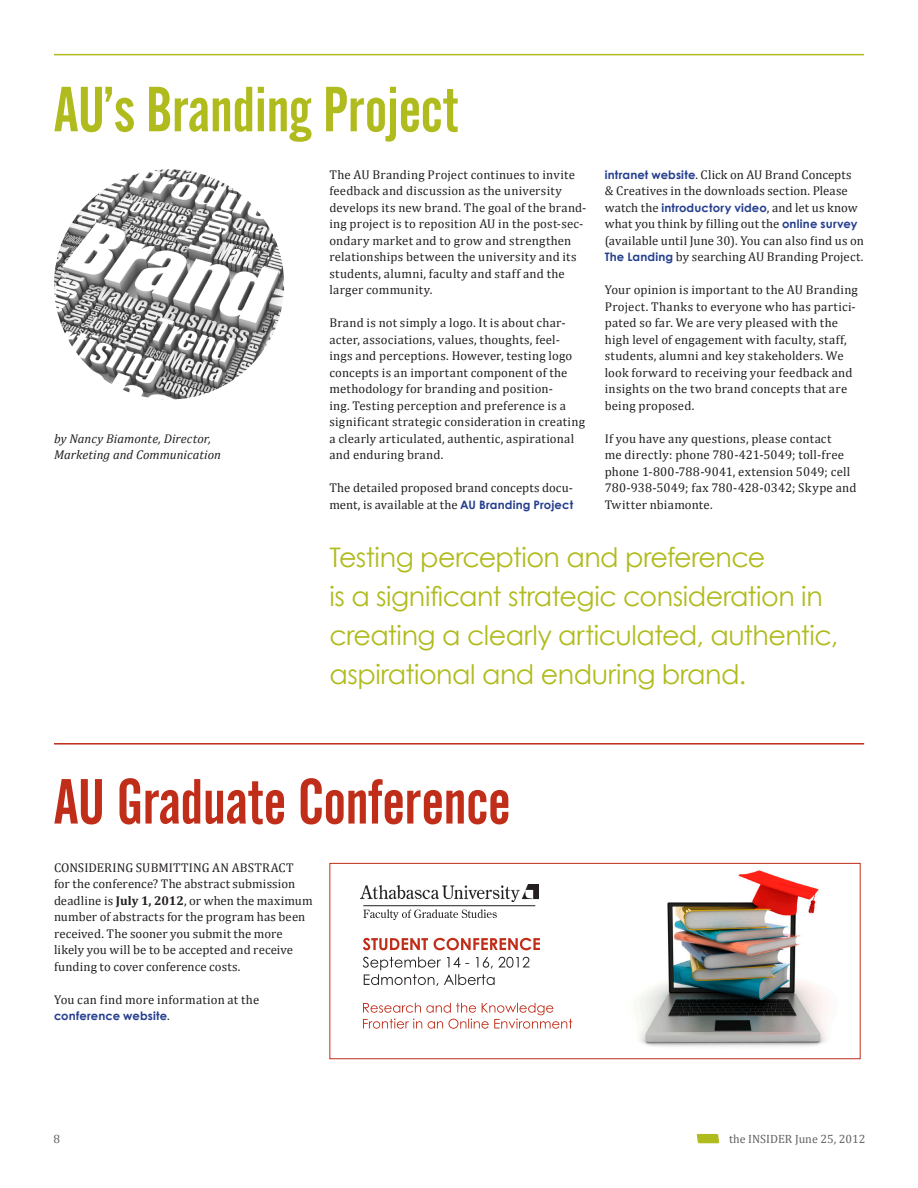
<style>
.page{position:relative;width:918px;height:1188px;background:#fff}
.page>*{position:absolute;margin:0;border:0;box-sizing:border-box;transform-origin:0 0}
.t1{font:63px "Alternate Gothic No 2 BT";letter-spacing:-.01em;color:#c02d19}
.t2{font:63px "Alternate Gothic No 2 BT";letter-spacing:-.01em;color:#b0bb1d}
.t3{font:27px/39px "Century Gothic";letter-spacing:-.02em;color:#b0bb1d}
.basic_copy{font:12.75px/16.5px "Cambria";letter-spacing:.015em;color:#231f20}
.basic_copy-2{font:italic 12.75px "Cambria";letter-spacing:.005em;color:#231f20}
.t4{font:12px "Cambria";color:#636366}
.basic_copy-3{font:700 11.7px "Century Gothic";letter-spacing:.01em;color:#253f8e}
.s1{font-family:"Century Gothic";font-weight:700;font-size:11.7px;color:#253f8e}
.s2{font-weight:700}
.s3{font-family:"Cambria";font-weight:400;font-size:12.75px;color:#231f20}
</style>
<div class="page">
<svg style="left:697px;top:1134px;width:22px;height:9px"></svg>
<img style="left:638px;top:870px;width:189px;height:177px">
<svg style="left:363px;top:957px;width:167px;height:29px"></svg>
<svg style="left:363px;top:938px;width:177px;height:12px"></svg>
<svg style="left:363px;top:909px;width:134px;height:11px"></svg>
<hr style="left:363px;top:905px;width:172px;height:1px;background:#231f20">
<img style="left:360px;top:885px;width:179px;height:17px">
<svg style="left:363px;top:1003px;width:209px;height:26px"></svg>
<div style="left:329px;top:863px;width:532px;height:196px;border:1px solid #c02d19"></div>
<hr style="left:54px;top:743px;width:810px;height:2px;background:#c02d19">
<img style="left:54px;top:169px;width:230px;height:231px;border-radius:115px">
<hr style="left:54px;top:54px;width:810px;height:1px;background:#b0bb1d">
<p class="t2" style="left:54px;top:74px;width:407px">AU’s Branding Project</p>
<p class="basic_copy-2" style="left:54px;top:431px;width:159px">by Nancy Biamonte, Director,</p>
<p class="basic_copy-2" style="left:54px;top:447px;width:169px">Marketing and Communication</p>
<p class="basic_copy" style="left:329px;top:166px;width:259px">The AU Branding Project continues to invite feedback and discussion as the university develops its new brand. The goal of the brand&shy;ing project is to reposition AU in the post-sec&shy;ondary market and to grow and strengthen relationships between the university and its students, alumni, faculty and staff and the larger community.</p>
<p class="basic_copy" style="left:329px;top:315px;width:257px">Brand is not simply a logo. It is about char&shy;acter, associations, values, thoughts, feel&shy;ings and perceptions. However, testing logo concepts is an important component of the methodology for branding and position-<br>ing. Testing perception and preference is a significant strategic consideration in creating a clearly articulated, authentic, aspirational and enduring brand.</p>
<p class="basic_copy" style="left:329px;top:480px;width:245px">The detailed proposed brand concepts docu&shy;ment, is available at the <span class="s1">AU Branding Project</span></p>
<p class="basic_copy" style="left:605px;top:166px;width:261px"><span class="s1">intranet website</span>. Click on AU Brand Concepts<br>&amp; Creatives in the downloads section. Please watch the <span class="s1">introductory video</span>, and let us know what you think by filling out the <span class="s1">online survey </span>(available until June 30). You can also find us on <span class="s1">The Landing</span> by searching AU Branding Project.</p>
<p class="basic_copy" style="left:605px;top:282px;width:255px">Your opinion is important to the AU Branding Project. Thanks to everyone who has partici&shy;pated so far. We are very pleased with the high level of engagement with faculty, staff, students, alumni and key stakeholders. We look forward to receiving your feedback and insights on the two brand concepts that are being proposed.</p>
<p class="basic_copy" style="left:605px;top:430px;width:253px">If you have any questions, please contact<br>me directly: phone 780-421-5049; toll-free phone 1-800-788-9041, extension 5049; cell 780-938-5049; fax 780-428-0342; Skype and Twitter nbiamonte.</p>
<p class="t3" style="left:329px;top:537px;width:510px">Testing perception and preference<br>is a significant strategic consideration in creating a clearly articulated, authentic, aspirational and enduring brand.</p>
<p class="t1" style="left:54px;top:767px;width:458px">AU Graduate Conference</p>
<p class="basic_copy" style="left:54px;top:859px;width:260px">CONSIDERING SUBMITTING AN ABSTRACT<br>for the conference? The abstract submission deadline is <span class="s2">July 1, 2012</span>, or when the maximum number of abstracts for the program has been received. The sooner you submit the more likely you will be to be accepted and receive funding to cover conference costs.</p>
<p class="basic_copy" style="left:54px;top:991px;width:207px">You can find more information at the</p>
<p class="basic_copy-3" style="left:54px;top:1009px;width:117px">conference website<span class="s3">.</span></p>
<p class="t4" style="left:53px;top:1132px;width:8px">8</p>
<p class="t4" style="left:729px;top:1132px;width:138px">the INSIDER June 25, 2012</p>
</div>
